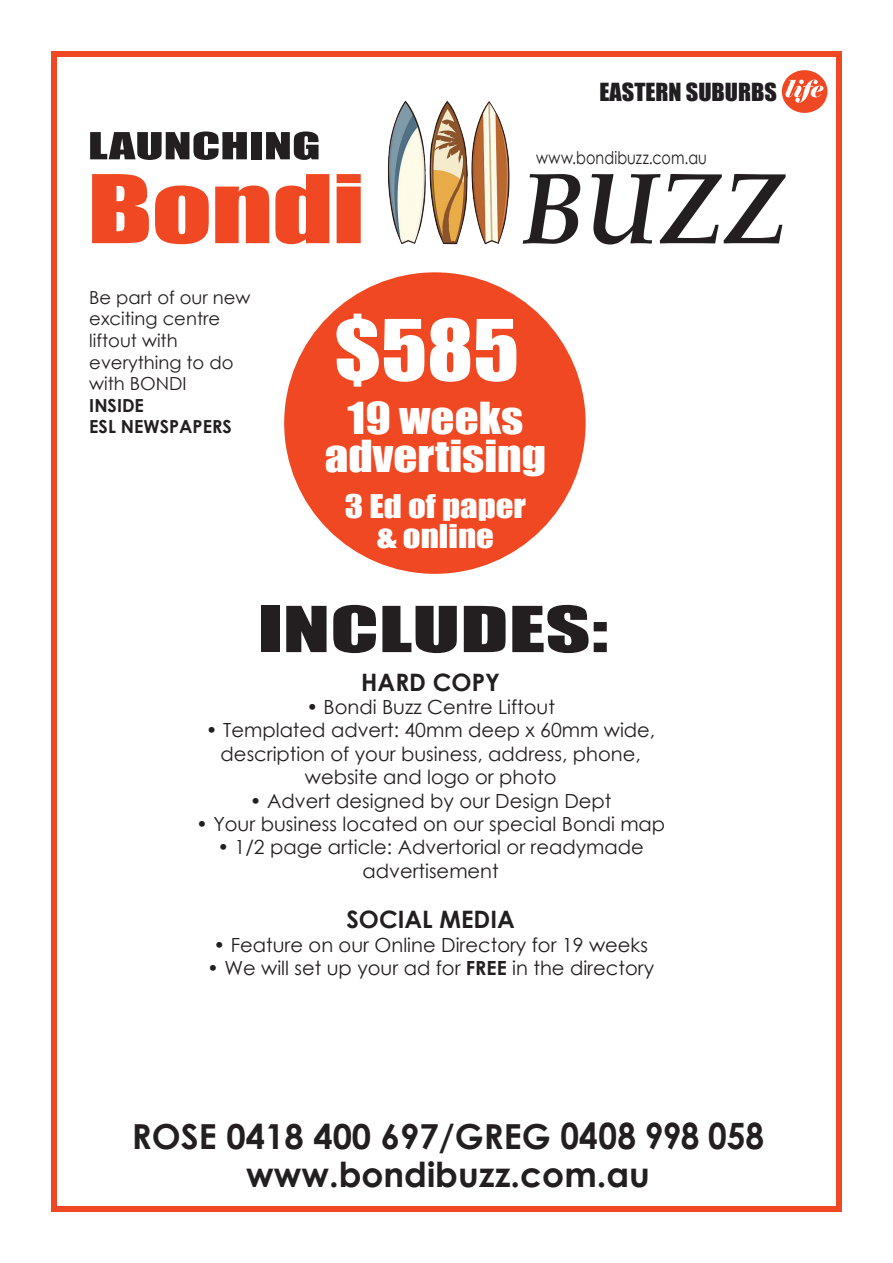
<style>
.page{position:relative;width:893px;height:1263px;background:#fff}
.page>*{position:absolute;margin:0;border:0;box-sizing:border-box;transform-origin:0 0}
.t1{font:italic 700 101.4px "Book Antiqua";color:#231f20;scale:.92 1}
.t2{font:87.45px "Impact";letter-spacing:-.01em;color:#f04822;scale:1.36 1}
.t3{font:78px "Impact";color:#fff;scale:1.1 1}
.t4{font:58.5px "Impact";color:#231f20;scale:1.5 1}
.t5{font:40.5px "Impact";color:#fff;scale:1.16 1}
.t6{font:700 34.5px "Century Gothic";color:#231f20}
.t7{font:34.5px "Impact";color:#231f20;scale:1.5 1}
.t8{font:30px "Impact";color:#fff;scale:1.16 1}
.t9{font:700 24px "Century Gothic";color:#231f20}
.t10{font:22.95px "Impact";color:#201e20;scale:1.06 1}
.t11{font:19.5px "Century Gothic";color:#231f20}
.t12{font:18px/21.6px "Century Gothic";color:#231f20}
.t13{font:700 18px "Century Gothic";color:#231f20}
.SubHeadline{font:17.55px "Century Gothic";letter-spacing:.005em;color:#231f20;scale:.82 1}
.s1{font-weight:700}
.s2{font-size:36.3px}
</style>
<div class="page">
<img style="left:388px;top:100px;width:122px;height:145px">
<div style="left:284px;top:272px;width:302px;height:302px;background:#f04822;border-radius:50%"></div>
<div style="left:51px;top:51px;width:791px;height:1161px;border:6px solid #f04822"></div>
<div style="left:782px;top:70px;width:45px;height:43px;background:#f04822;border-radius:50%"></div>
<svg style="left:785px;top:80px;width:38px;height:23px"></svg>
<p class="t7" style="left:88px;top:119px;width:156px">LAUNCHING</p>
<p class="t10" style="left:600px;top:74px;width:169px">EASTERN SUBURBS</p>
<p class="SubHeadline" style="left:536px;top:145px;width:210px">www.bondibuzz.com.au</p>
<p class="t2" style="left:87px;top:141px;width:206px">Bondi</p>
<p class="t1" style="left:522px;top:139px;width:288px">BUZZ</p>
<p class="t12" style="left:89px;top:286px;width:163px">Be part of our new exciting centre liftout with</p>
<p class="t12" style="left:89px;top:351px;width:146px">everything to do with BONDI</p>
<p class="t13" style="left:89px;top:392px;width:56px">INSIDE</p>
<p class="t13" style="left:89px;top:413px;width:144px">ESL NEWSPAPERS</p>
<p class="t3" style="left:334px;top:289px;width:170px">$585</p>
<p class="t5" style="left:348px;top:386px;width:153px">19 weeks</p>
<p class="t5" style="left:325px;top:425px;width:192px">advertising</p>
<p class="t8" style="left:345px;top:483px;width:158px">3 Ed of paper</p>
<p class="t8" style="left:377px;top:513px;width:103px">&amp; online</p>
<p class="t4" style="left:257px;top:584px;width:235px">INCLUDES:</p>
<p class="t9" style="left:361px;top:664px;width:140px">HARD COPY</p>
<p class="t11" style="left:306px;top:693px;width:250px">• Bondi Buzz Centre Liftout</p>
<p class="t11" style="left:206px;top:717px;width:451px">• Templated advert: 40mm deep x 60mm wide,</p>
<p class="t11" style="left:221px;top:740px;width:422px">description of your business, address, phone,</p>
<p class="t11" style="left:305px;top:763px;width:253px">website and logo or photo</p>
<p class="t11" style="left:250px;top:787px;width:363px">• Advert designed by our Design Dept</p>
<p class="t11" style="left:196px;top:810px;width:471px">• Your business located on our special Bondi map</p>
<p class="t11" style="left:217px;top:834px;width:428px">• 1/2 page article: Advertorial or readymade</p>
<p class="t11" style="left:363px;top:857px;width:138px">advertisement</p>
<p class="t9" style="left:346px;top:901px;width:170px">SOCIAL MEDIA</p>
<p class="t11" style="left:213px;top:931px;width:436px">• Feature on our Online Directory for 19 weeks</p>
<p class="t11" style="left:207px;top:954px;width:448px">• We will set up your ad for <span class="s1">FREE</span> in the directory</p>
<p class="t6" style="left:132px;top:1110px;width:634px">ROSE 0418 400 697/GREG <span class="s2">0408 998 058</span></p>
<p class="t6" style="left:246px;top:1148px;width:405px">www.bondibuzz.com.au</p>
</div>
